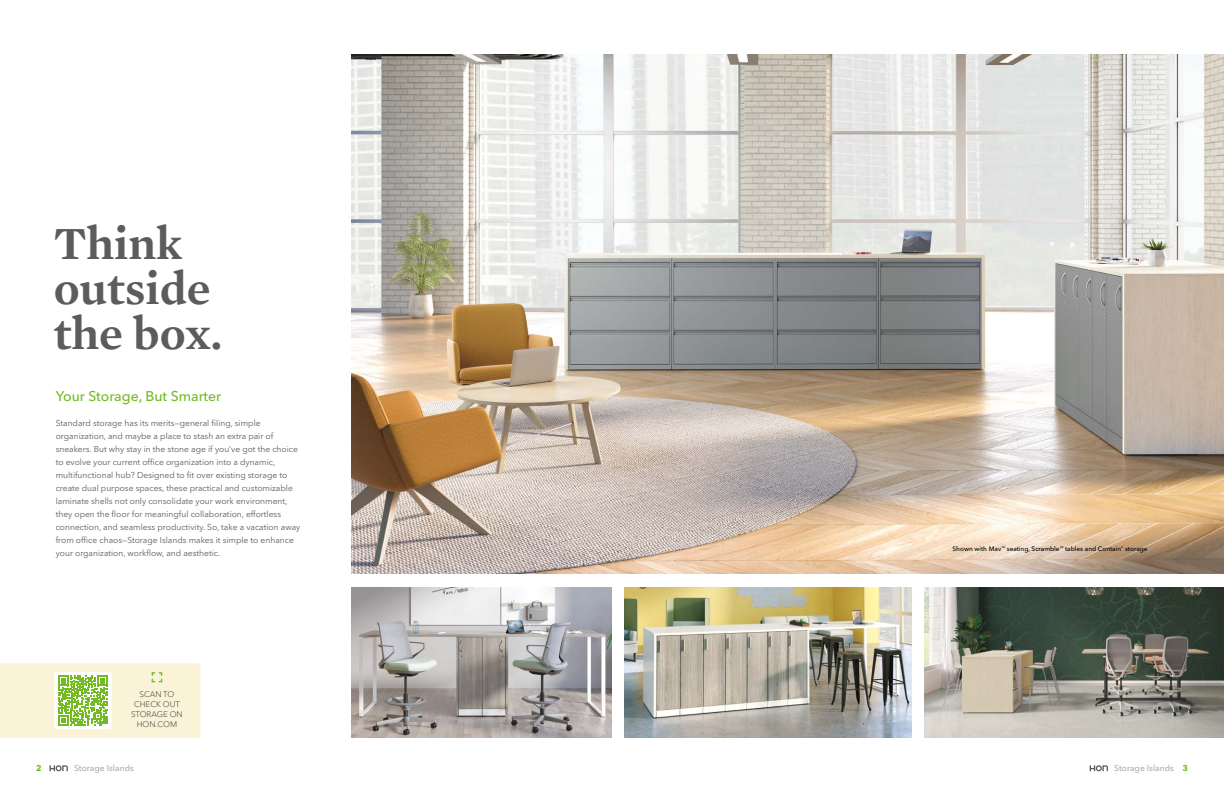
<style>
.page{position:relative;width:1224px;height:792px;background:#fff}
.page>*{position:absolute;margin:0;border:0;box-sizing:border-box;transform-origin:0 0}
.t1{font:600 47px/45px "Mercury Text G1";color:#5b5c5c}
.t2{font:500 14px "Avenir Next LT Pro";color:#74bb23}
.t3{font:8.5px/13px "Avenir Next LT Pro";color:#5b5c5c}
.t4{font:500 8.5px "Avenir Next LT Pro";color:#acadad}
.t5{font:700 8.5px "Avenir Next LT Pro";color:#74bb23}
.t6{font:300 8px/10px "Avenir Next LT Pro";color:#3a3a3a;text-align:center}
.t7{font:500 6.5px "Avenir Next LT Pro";color:#000}
.s1{font-weight:700;color:#74bb23}
</style>
<div class="page">
<img style="left:351px;top:54px;width:873px;height:520px">
<img style="left:351px;top:588px;width:261px;height:150px">
<img style="left:625px;top:588px;width:286px;height:150px">
<img style="left:925px;top:588px;width:299px;height:150px">
<svg style="left:0;top:663px;width:201px;height:75px;background:#efefcc"></svg>
<svg style="left:1090px;top:765px;width:18px;height:6px"></svg>
<svg style="left:49px;top:765px;width:19px;height:6px"></svg>
<h1 class="t1" style="left:54px;top:218px;width:170px">Think outside the box.</h1>
<h2 class="t2" style="left:56px;top:388px;width:167px">Your Storage, But Smarter</h2>
<p class="t3" style="left:56px;top:417px;width:246px">Standard storage has its merits—general filing, simple organization, and maybe a place to stash an extra pair of sneakers. But why stay in the stone age if you’ve got the choice to evolve your current office organization into a dynamic, multifunctional hub? Designed to fit over existing storage to create dual purpose spaces, these practical and customizable laminate shells not only consolidate your work environment, they open the floor for meaningful collaboration, effortless connection, and seamless productivity. So, take a vacation away from office chaos—Storage Islands makes it simple to enhance your organization, workflow, and aesthetic.</p>
<p class="t6" style="left:131px;top:689px;width:53px">SCAN TO<br>CHECK OUT<br>STORAGE ON<br>HON.COM</p>
<p class="t7" style="left:953px;top:545px;width:197px">Shown with Mav<sup>™</sup> seating, Scramble<sup>™</sup> tables and Contain<sup>®</sup> storage</p>
<p class="t5" style="left:36px;top:763px;width:7px">2</p>
<p class="t4" style="left:74px;top:763px;width:61px">Storage Islands</p>
<p class="t4" style="left:1114px;top:763px;width:75px">Storage Islands <span class="s1">3</span></p>
</div>
